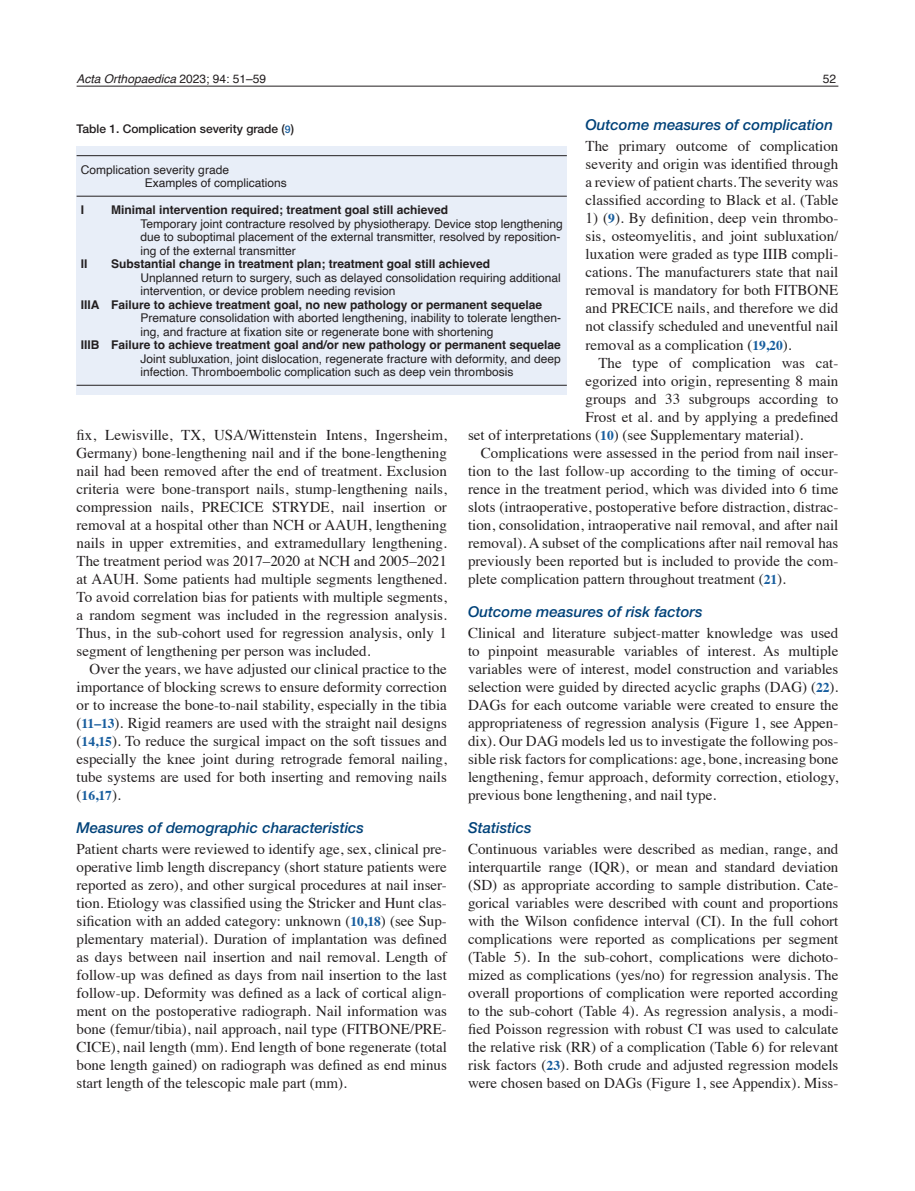
<style>
.page{position:relative;width:915px;height:1191px;background:#fff}
.page>*{position:absolute;margin:0;border:0;box-sizing:border-box;transform-origin:0 0}
._4-Brödstart{font:15px/18px "Times";color:#231f20;text-align:justify}
._5-Brödtext{font:15px/18px "Times";color:#231f20;text-align:justify}
._3-Underrubrik{font:italic 500 15px "Helvetica Neue LTW1 G";color:#004279}
._5-Brödtext-2{font:700 13.5px "Times";color:#175d9e}
.Tabelltext{font:12px/13.5px "Helvetica";color:#231f20}
.Tabelltext-2{font:700 12px "Helvetica";color:#231f20}
._9-Tabellhuvud{font:500 12px "Helvetica Neue LTW1 G";color:#231f20}
.t1{font:italic 12px "Helvetica";color:#231f20}
.s1{font-style:normal}
.s2{font-size:10.5px;color:#175d9e}
.s3{font-weight:700;font-size:13.5px;color:#175d9e}
.s4{font-weight:400;font-size:15px;color:#231f20}
</style>
<div class="page">
<hr style="left:77px;top:86px;width:761px;height:1px;background:#231f20">
<div style="left:77px;top:147px;width:489px;height:248px;background:#e8eef8"></div>
<hr style="left:77px;top:155px;width:489px;height:1px;background:#231f20">
<hr style="left:77px;top:196px;width:489px;height:1px;background:#231f20">
<hr style="left:77px;top:385px;width:489px;height:1px;background:#231f20">
<p class="t1" style="left:77px;top:70px;width:191px">Acta Orthopaedica <span class="s1">2023; 94: 51–59</span></p>
<p class="Tabelltext" style="left:822px;top:73px;width:15px">52</p>
<p class="_9-Tabellhuvud" style="left:77px;top:122px;width:219px">Table 1. Complication severity grade (<span class="s2">9</span>)</p>
<p class="Tabelltext" style="left:81px;top:163px;width:150px">Complication severity grade</p>
<p class="Tabelltext" style="left:145px;top:176px;width:144px">Examples of complications</p>
<p class="Tabelltext-2" style="left:81px;top:203px;width:5px">I</p>
<p class="Tabelltext-2" style="left:111px;top:203px;width:338px">Minimal intervention required; treatment goal still achieved</p>
<p class="Tabelltext" style="left:140px;top:217px;width:423px">Temporary joint contracture resolved by physiotherapy. Device stop lengthening due to suboptimal placement of the external transmitter, resolved by reposition&shy;ing of the external transmitter</p>
<p class="Tabelltext-2" style="left:81px;top:257px;width:8px">II</p>
<p class="Tabelltext-2" style="left:111px;top:257px;width:380px">Substantial change in treatment plan; treatment goal still achieved</p>
<p class="Tabelltext" style="left:140px;top:271px;width:421px">Unplanned return to surgery, such as delayed consolidation requiring additional intervention, or device problem needing revision</p>
<p class="Tabelltext-2" style="left:81px;top:297px;width:463px">IIIA Failure to achieve treatment goal, no new pathology or permanent sequelae</p>
<p class="Tabelltext" style="left:140px;top:311px;width:422px">Premature consolidation with aborted lengthening, inability to tolerate lengthen&shy;ing, and fracture at fixation site or regenerate bone with shortening</p>
<p class="Tabelltext-2" style="left:81px;top:338px;width:481px">IIIB Failure to achieve treatment goal and/or new pathology or permanent sequelae</p>
<p class="Tabelltext" style="left:140px;top:352px;width:422px">Joint subluxation, joint dislocation, regenerate fracture with deformity, and deep infection. Thromboembolic complication such as deep vein thrombosis</p>
<p class="_3-Underrubrik" style="left:585px;top:116px;width:249px">Outcome measures of complication</p>
<p class="_4-Brödstart" style="left:585px;top:136px;width:254px">The primary outcome of complication severity and origin was identified through a review of patient charts. The severity was classified according to Black et al. (Table</p>
<p class="_4-Brödstart" style="left:585px;top:208px;width:254px">1) (<span class="s3">9</span>). By definition, deep vein thrombo&shy;sis, osteomyelitis, and joint subluxation/ luxation were graded as type IIIB compli&shy;cations. The manufacturers state that nail removal is mandatory for both FITBONE and PRECICE nails, and therefore we did not classify scheduled and uneventful nail removal as a complication (<span class="s3">19,20</span>).</p>
<p class="_5-Brödtext" style="left:585px;top:352px;width:254px;text-indent:13px">The type of complication was cat&shy;egorized into origin, representing 8 main groups and 33 subgroups according to Frost et al. and by applying a predefined</p>
<p class="_4-Brödstart" style="left:77px;top:424px;width:371px">fix, Lewisville, TX, USA/Wittenstein Intens, Ingersheim, Germany) bone-lengthening nail and if the bone-lengthening nail had been removed after the end of treatment. Exclusion criteria were bone-transport nails, stump-lengthening nails, compression nails, PRECICE STRYDE, nail insertion or removal at a hospital other than NCH or AAUH, lengthening nails in upper extremities, and extramedullary lengthening.<br>The treatment period was 2017–2020 at NCH and 2005–2021 at AAUH. Some patients had multiple segments lengthened.<br>To avoid correlation bias for patients with multiple segments, a random segment was included in the regression analysis.<br>Thus, in the sub-cohort used for regression analysis, only 1 segment of lengthening per person was included.</p>
<p class="_5-Brödtext" style="left:77px;top:658px;width:371px;text-indent:13px">Over the years, we have adjusted our clinical practice to the importance of blocking screws to ensure deformity correction or to increase the bone-to-nail stability, especially in the tibia (<span class="s3">11–13</span>). Rigid reamers are used with the straight nail designs (<span class="s3">14,15</span>). To reduce the surgical impact on the soft tissues and especially the knee joint during retrograde femoral nailing, tube systems are used for both inserting and removing nails</p>
<p class="_5-Brödtext-2" style="left:77px;top:782px;width:46px"><span class="s4">(</span>16,17<span class="s4">).</span></p>
<p class="_3-Underrubrik" style="left:77px;top:818px;width:289px">Measures of demographic characteristics</p>
<p class="_4-Brödstart" style="left:77px;top:838px;width:371px">Patient charts were reviewed to identify age, sex, clinical pre&shy;operative limb length discrepancy (short stature patients were reported as zero), and other surgical procedures at nail inser&shy;tion. Etiology was classified using the Stricker and Hunt clas&shy;sification with an added category: unknown (<span class="s3">10,18</span>) (see Sup&shy;plementary material). Duration of implantation was defined as days between nail insertion and nail removal. Length of follow-up was defined as days from nail insertion to the last follow-up. Deformity was defined as a lack of cortical align&shy;ment on the postoperative radiograph. Nail information was bone (femur/tibia), nail approach, nail type (FITBONE/PRE-CICE), nail length (mm). End length of bone regenerate (total bone length gained) on radiograph was defined as end minus start length of the telescopic male part (mm).</p>
<p class="_5-Brödtext" style="left:468px;top:424px;width:336px">set of interpretations (<span class="s3">10</span>) (see Supplementary material).</p>
<p class="_5-Brödtext" style="left:468px;top:442px;width:371px;text-indent:13px">Complications were assessed in the period from nail inser&shy;tion to the last follow-up according to the timing of occur&shy;rence in the treatment period, which was divided into 6 time slots (intraoperative, postoperative before distraction, distrac&shy;tion, consolidation, intraoperative nail removal, and after nail removal). A subset of the complications after nail removal has previously been reported but is included to provide the com&shy;plete complication pattern throughout treatment (<span class="s3">21</span>).</p>
<p class="_3-Underrubrik" style="left:468px;top:602px;width:236px">Outcome measures of risk factors</p>
<p class="_4-Brödstart" style="left:468px;top:622px;width:371px">Clinical and literature subject-matter knowledge was used to pinpoint measurable variables of interest. As multiple variables were of interest, model construction and variables selection were guided by directed acyclic graphs (DAG) (<span class="s3">22</span>).<br>DAGs for each outcome variable were created to ensure the appropriateness of regression analysis (Figure 1, see Appen&shy;dix). Our DAG models led us to investigate the following pos&shy;sible risk factors for complications: age, bone, increasing bone lengthening, femur approach, deformity correction, etiology, previous bone lengthening, and nail type.</p>
<p class="_3-Underrubrik" style="left:468px;top:818px;width:65px">Statistics</p>
<p class="_4-Brödstart" style="left:468px;top:838px;width:371px">Continuous variables were described as median, range, and interquartile range (IQR), or mean and standard deviation (SD) as appropriate according to sample distribution. Cate&shy;gorical variables were described with count and proportions with the Wilson confidence interval (CI). In the full cohort complications were reported as complications per segment (Table 5). In the sub-cohort, complications were dichoto&shy;mized as complications (yes/no) for regression analysis. The overall proportions of complication were reported according to the sub-cohort (Table 4). As regression analysis, a modi&shy;fied Poisson regression with robust CI was used to calculate the relative risk (RR) of a complication (Table 6) for relevant risk factors (<span class="s3">23</span>). Both crude and adjusted regression models were chosen based on DAGs (Figure 1, see Appendix). Miss-</p>
</div>
